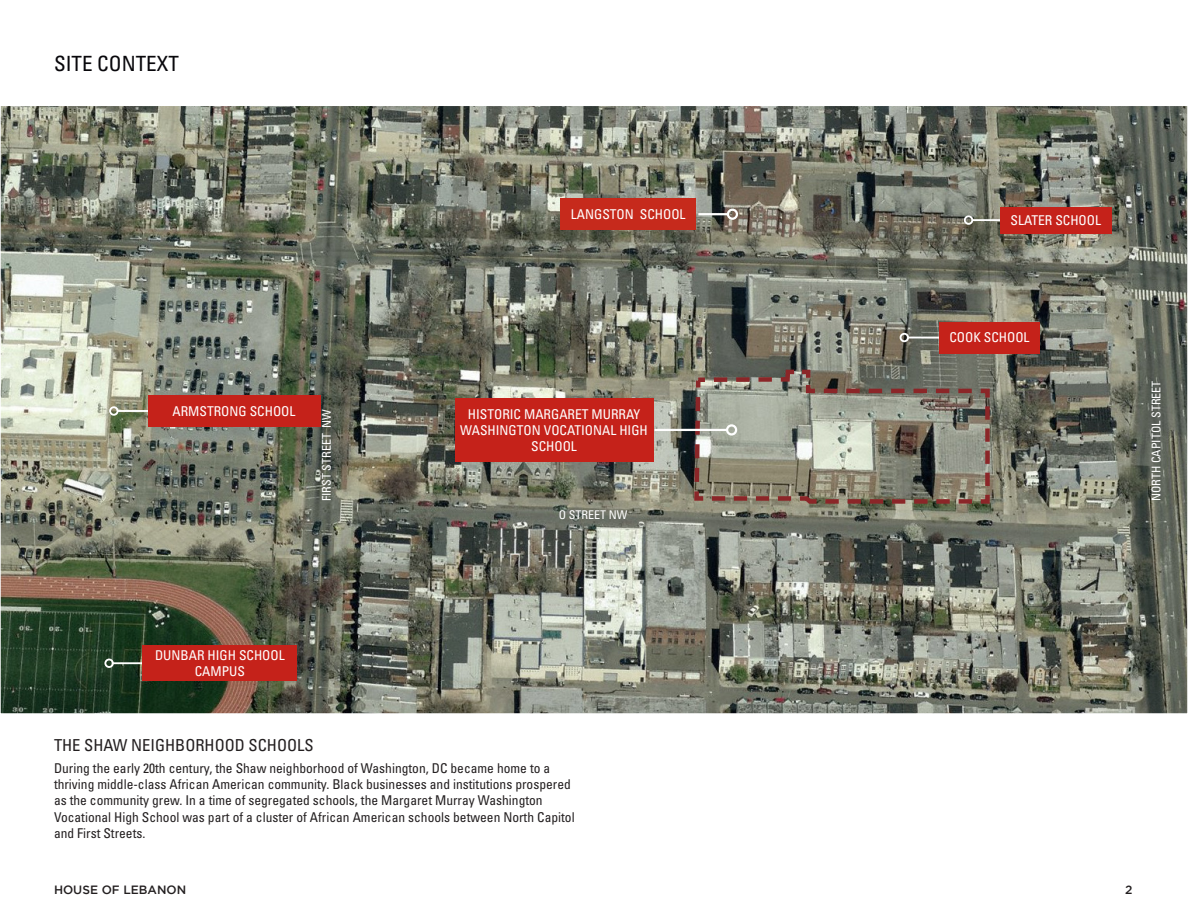
<style>
.page{position:relative;width:1188px;height:918px;background:#fff}
.page>*{position:absolute;margin:0;border:0;box-sizing:border-box;transform-origin:0 0}
.t1{font:condensed 21px "Univers LT Std";color:#08070b}
.t2{font:condensed 16.5px "Univers LT Std";color:#231f20}
.t3{font:condensed 13.5px/16.2px "Univers LT Std";color:#231f20}
.t4{font:condensed 13.5px/16.2px "Univers LT Std";color:#fff;text-align:center}
.t5{font:condensed 12px "Univers LT Std";color:#fff}
.t6{font:500 12px "Gotham";color:#231f20}
</style>
<div class="page">
<img style="left:3px;top:108px;width:1182px;height:604px">
<hr style="left:113px;top:662px;width:31px;height:2px;background:#fff">
<div style="left:104px;top:659px;width:10px;height:9px;border:2px solid #fff;border-radius:50%"></div>
<svg style="left:692px;top:367px;width:300px;height:139px;background:#8c897b"></svg>
<hr style="left:655px;top:429px;width:72px;height:2px;background:#fff">
<div style="left:726px;top:424px;width:11px;height:12px;border:2px solid #fff;border-radius:50%"></div>
<div style="left:455px;top:398px;width:198px;height:64px;background:#c5221a"></div>
<hr style="left:908px;top:337px;width:31px;height:1px;background:#fff">
<div style="left:900px;top:333px;width:9px;height:9px;border:2px solid #fff;border-radius:50%"></div>
<div style="left:939px;top:322px;width:101px;height:31px;background:#c5221a"></div>
<hr style="left:972px;top:219px;width:32px;height:2px;background:#fff">
<div style="left:964px;top:215px;width:9px;height:10px;border:2px solid #fff;border-radius:50%"></div>
<div style="left:1000px;top:207px;width:111px;height:26px;background:#c5221a"></div>
<hr style="left:698px;top:213px;width:30px;height:2px;background:#fff">
<div style="left:727px;top:209px;width:11px;height:11px;border:2px solid #fff;border-radius:50%"></div>
<div style="left:560px;top:199px;width:136px;height:31px;background:#c62a1c"></div>
<hr style="left:118px;top:410px;width:31px;height:2px;background:#fff">
<div style="left:109px;top:406px;width:10px;height:10px;border:2px solid #fff;border-radius:50%"></div>
<div style="left:148px;top:395px;width:172px;height:32px;background:#c5221a"></div>
<div style="left:143px;top:645px;width:154px;height:36px;background:#c5221a"></div>
<p class="t1" style="left:54px;top:50px;width:11px">site</p>
<p class="t1" style="left:97px;top:50px;width:13px">conte</p>
<p class="t1" style="left:157px;top:50px;width:19px">xt</p>
<p class="t4" style="left:172px;top:403px;width:125px">ARMSTRONG SCHOOL</p>
<p class="t5" style="left:319px;top:501px;width:94px;rotate:-90deg">FIRST STREET NW</p>
<p class="t4" style="left:195px;top:647px;width:92px;text-align:left;text-indent:-40px">DUNBAR HIGH SCHOOL campus</p>
<p class="t4" style="left:571px;top:206px;width:116px">LANGSTON SCHOOL</p>
<p class="t4" style="left:460px;top:406px;width:189px">HISTORIC MARGARET MURRAY<br>WASHINGTON VOCATIONAL HIGH<br>SCHOOL</p>
<p class="t5" style="left:559px;top:507px;width:70px">O STREET NW</p>
<p class="t2" style="left:54px;top:734px;width:261px">THE SHAW NEIGHBORHOOD SCHOOLS</p>
<p class="t3" style="left:54px;top:760px;width:522px">During the early 20th century, the Shaw neighborhood of Washington, DC became home to a thriving middle-class African American community. Black businesses and institutions prospered as the community grew. In a time of segregated schools, the Margaret Murray Washington Vocational High School was part of a cluster of African American schools between North Capitol and First Streets.</p>
<p class="t6" style="left:54px;top:883px;width:134px">HOUSE OF LEBANON</p>
<p class="t4" style="left:1011px;top:212px;width:54px">SLATER school</p>
<p class="t4" style="left:949px;top:329px;width:43px">coo k school</p>
<p class="t5" style="left:1149px;top:501px;width:122px;rotate:-90deg">NORTH CAPITOL STREET</p>
</div>
